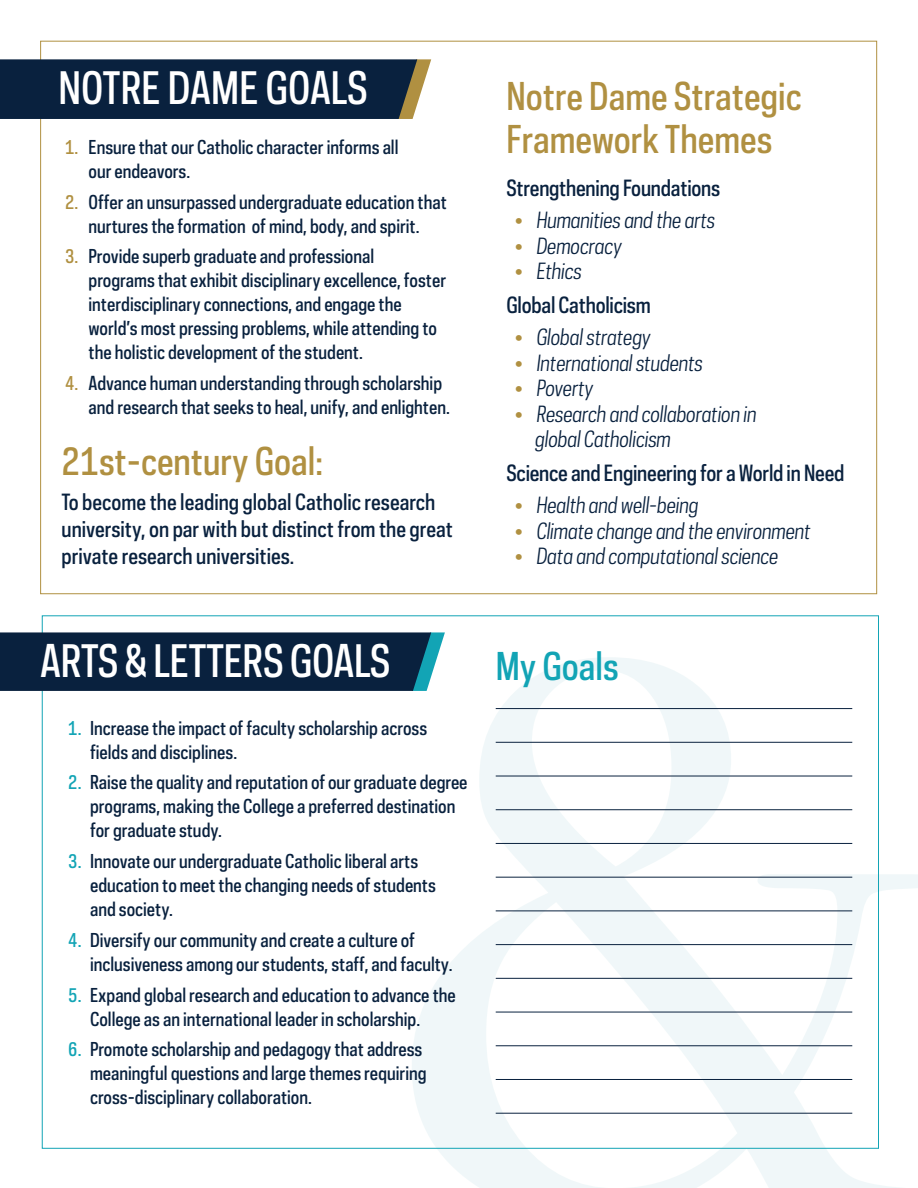
<style>
.page{position:relative;width:918px;height:1188px;background:#fff}
.page>*{position:absolute;margin:0;border:0;box-sizing:border-box;transform-origin:0 0}
.t1{font:500 42px "Galaxie Polaris Condensed";letter-spacing:-.01em;color:#fff}
.t2{font:500 36px/43.2px "Galaxie Polaris Condensed";color:#b09041}
.t3{font:500 36px "Galaxie Polaris Condensed";color:#12a4b5}
.t4{font:italic 21px/25.5px "Galaxie Polaris Condensed";letter-spacing:-.01em;color:#09213e}
.t5{font:500 21px/27px "Galaxie Polaris Condensed";color:#09213e}
.t6{font:500 18px/24px "Galaxie Polaris Condensed";color:#09213e}
.s1{color:#b09041}
.s2{color:#12a4b5}
.s3{font-family:"Adobe Garamond Pro";font-style:normal;color:#b09041}
</style>
<div class="page">
<svg style="left:412px;top:657px;width:506px;height:531px"></svg>
<svg style="left:0;top:59px;width:431px;height:60px;background:#152a43"></svg>
<svg style="left:0;top:632px;width:445px;height:59px;background:#102b47"></svg>
<hr style="left:496px;top:708px;width:356px;height:1px;background:#09213e">
<hr style="left:496px;top:742px;width:356px;height:1px;background:#09213e">
<hr style="left:496px;top:776px;width:356px;height:1px;background:#09213e">
<hr style="left:496px;top:809px;width:356px;height:1px;background:#09213e">
<hr style="left:496px;top:843px;width:356px;height:1px;background:#09213e">
<hr style="left:496px;top:877px;width:356px;height:1px;background:#09213e">
<hr style="left:496px;top:911px;width:356px;height:1px;background:#09213e">
<hr style="left:496px;top:944px;width:356px;height:1px;background:#09213e">
<hr style="left:496px;top:978px;width:356px;height:1px;background:#09213e">
<hr style="left:496px;top:1012px;width:356px;height:1px;background:#09213e">
<hr style="left:496px;top:1045px;width:356px;height:1px;background:#09213e">
<hr style="left:496px;top:1079px;width:356px;height:1px;background:#09213e">
<hr style="left:496px;top:1113px;width:356px;height:1px;background:#09213e">
<p class="t1" style="left:59px;top:60px;width:311px">NOTRE DAME GOALS</p>
<p class="t6" style="left:89px;top:135px;width:311px;text-indent:-24px"><span class="s1">1.</span> Ensure that our Catholic character informs all our endeavors.</p>
<p class="t6" style="left:65px;top:189px;width:383px;text-align:center"><span class="s1">2.</span> Offer an unsurpassed undergraduate education that nurtures the formation of mind, body, and spirit.</p>
<p class="t6" style="left:89px;top:244px;width:359px;text-indent:-24px"><span class="s1">3.</span> Provide superb graduate and professional<br>programs that exhibit disciplinary excellence, foster interdisciplinary connections, and engage the world’s most pressing problems, while attending to the holistic development of the student.</p>
<p class="t6" style="left:89px;top:371px;width:363px;text-indent:-24px"><span class="s1">4.</span> Advance human understanding through scholarship and research that seeks to heal, unify, and enlighten.</p>
<p class="t2" style="left:62px;top:439px;width:263px">21st-century Goal:</p>
<p class="t5" style="left:62px;top:488px;width:393px">To become the leading global Catholic research university, on par with but distinct from the great private research universities.</p>
<p class="t1" style="left:40px;top:633px;width:352px">ARTS &amp; LETTERS GOALS</p>
<p class="t6" style="left:90px;top:715px;width:339px;text-indent:-22px"><span class="s2">1.</span> Increase the impact of faculty scholarship across fields and disciplines.</p>
<p class="t6" style="left:90px;top:770px;width:379px;text-indent:-22px"><span class="s2">2.</span> Raise the quality and reputation of our graduate degree programs, making the College a preferred destination for graduate study.</p>
<p class="t6" style="left:90px;top:849px;width:347px;text-indent:-22px"><span class="s2">3.</span> Innovate our undergraduate Catholic liberal arts education to meet the changing needs of students and society.</p>
<p class="t6" style="left:90px;top:928px;width:364px;text-indent:-22px"><span class="s2">4.</span> Diversify our community and create a culture of inclusiveness among our students, staff, and faculty.</p>
<p class="t6" style="left:90px;top:982px;width:367px;text-indent:-22px"><span class="s2">5.</span> Expand global research and education to advance the<br>College as an international leader in scholarship.</p>
<p class="t6" style="left:90px;top:1037px;width:338px;text-indent:-22px"><span class="s2">6.</span> Promote scholarship and pedagogy that address meaningful questions and large themes requiring cross-disciplinary collaboration.</p>
<p class="t2" style="left:507px;top:74px;width:297px">Notre Dame Strategic<br>Framework Themes</p>
<p class="t5" style="left:507px;top:174px;width:215px">Strengthening Foundations</p>
<p class="t4" style="left:515px;top:207px;width:202px"><span class="s3">•</span> Humanities and the arts</p>
<p class="t4" style="left:515px;top:233px;width:109px"><span class="s3">•</span> Democracy</p>
<p class="t4" style="left:515px;top:258px;width:69px"><span class="s3">•</span> Ethics</p>
<p class="t5" style="left:507px;top:291px;width:146px">Global Catholicism</p>
<p class="t4" style="left:515px;top:324px;width:138px"><span class="s3">•</span> Global strategy</p>
<p class="t4" style="left:515px;top:350px;width:190px"><span class="s3">•</span> International students</p>
<p class="t4" style="left:515px;top:375px;width:80px"><span class="s3">•</span> Poverty</p>
<p class="t4" style="left:535px;top:401px;width:223px;text-indent:-20px"><span class="s3">•</span> Research and collaboration in global Catholicism</p>
<p class="t5" style="left:507px;top:459px;width:339px">Science and Engineering for a World in Need</p>
<p class="t4" style="left:515px;top:492px;width:185px"><span class="s3">•</span> Health and well-being</p>
<p class="t4" style="left:515px;top:518px;width:298px"><span class="s3">•</span> Climate change and the environment</p>
<p class="t4" style="left:515px;top:543px;width:265px"><span class="s3">•</span> Data and computational science</p>
<p class="t3" style="left:496px;top:643px;width:125px">My Goals</p>
</div>
